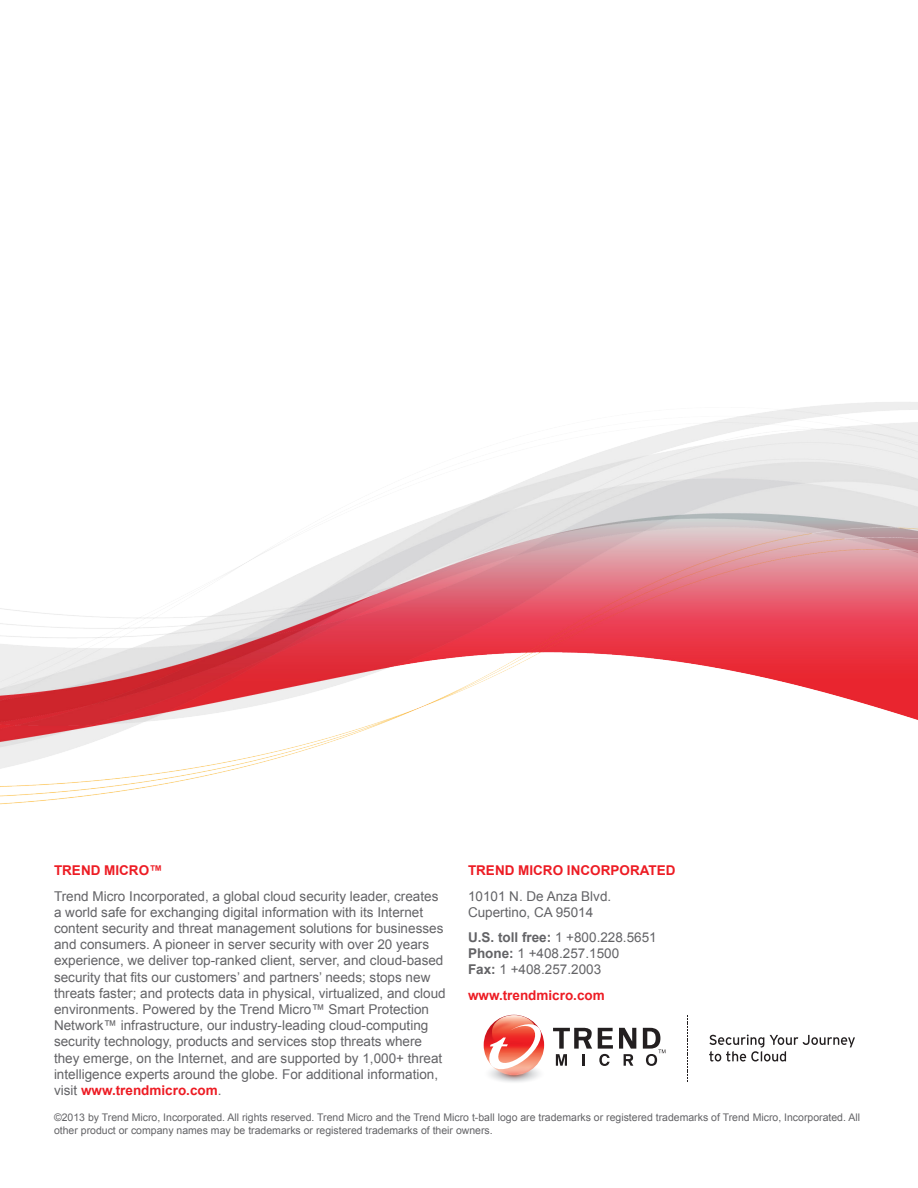
<style>
.page{position:relative;width:918px;height:1188px;background:#fff}
.page>*{position:absolute;margin:0;border:0;box-sizing:border-box;transform-origin:0 0}
.Legal_Disclaimer{font:13.5px/16.2px "Arial";color:#636366}
.Legal_Disclaimer-2{font:700 13.5px "Arial";color:#ed1c24}
.t1{font:10.5px/12.6px "Arial";color:#636366}
.s1{font-weight:700;color:#ed1c24}
.s2{font-weight:700}
</style>
<div class="page">
<svg style="left:483px;top:1015px;width:62px;height:67px"></svg>
<img style="left:513px;top:1057px;width:31px;height:18px">
<svg style="left:553px;top:1028px;width:39px;height:38px"></svg>
<svg style="left:619px;top:1028px;width:17px;height:38px"></svg>
<svg style="left:598px;top:1028px;width:15px;height:38px"></svg>
<svg style="left:643px;top:1028px;width:22px;height:38px"></svg>
<svg style="left:687px;top:1015px;width:1px;height:67px"></svg>
<svg style="left:709px;top:1035px;width:146px;height:26px"></svg>
<img style="left:0;top:402px;width:918px;height:403px">
<p class="Legal_Disclaimer-2" style="left:54px;top:862px;width:110px">TREND MICRO™</p>
<p class="Legal_Disclaimer" style="left:54px;top:888px;width:393px">Trend Micro Incorporated, a global cloud security leader, creates a world safe for exchanging digital information with its Internet content security and threat management solutions for businesses and consumers. A pioneer in server security with over 20 years experience, we deliver top-ranked client, server, and cloud-based security that fits our customers’ and partners’ needs; stops new threats faster; and protects data in physical, virtualized, and cloud environments. Powered by the Trend Micro™ Smart Protection Network™ infrastructure, our industry-leading cloud-computing security technology, products and services stop threats where they emerge, on the Internet, and are supported by 1,000+ threat intelligence experts around the globe. For additional information, visit <span class="s1">www.trendmicro.com</span>.</p>
<p class="Legal_Disclaimer-2" style="left:468px;top:862px;width:209px">TREND MICRO INCORPORATED</p>
<p class="Legal_Disclaimer" style="left:468px;top:888px;width:145px">10101 N. De Anza Blvd.<br>Cupertino, CA 95014</p>
<p class="Legal_Disclaimer" style="left:468px;top:929px;width:190px"><span class="s2">U.S. toll free:</span> 1 +800.228.5651<br><span class="s2">Phone:</span> 1 +408.257.1500<br><span class="s2">Fax:</span> 1 +408.257.2003</p>
<p class="Legal_Disclaimer-2" style="left:468px;top:986px;width:138px">www.trendmicro.com</p>
<p class="t1" style="left:54px;top:1112px;width:808px">©2013 by Trend Micro, Incorporated. All rights reserved. Trend Micro and the Trend Micro t-ball logo are trademarks or registered trademarks of Trend Micro, Incorporated. All other product or company names may be trademarks or registered trademarks of their owners.</p>
</div>
